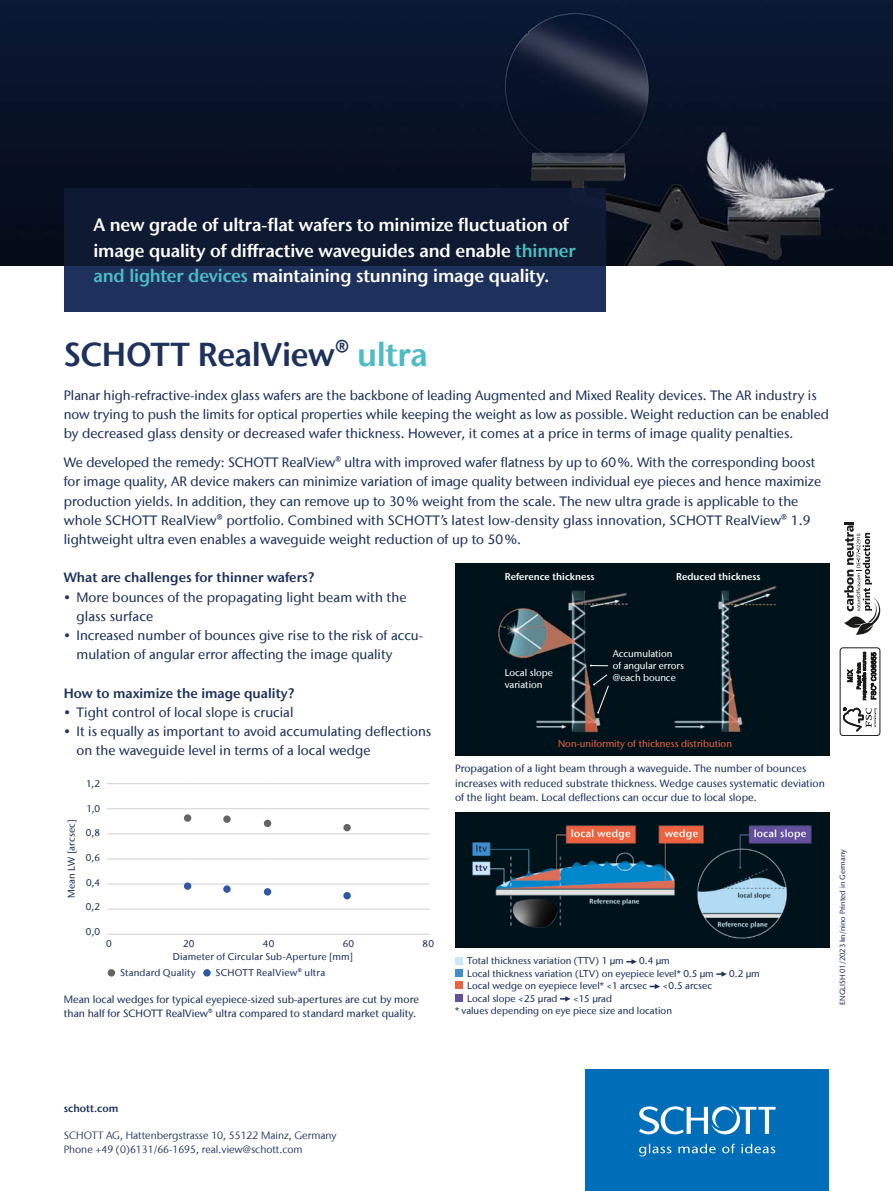
<style>
.page{position:relative;width:893px;height:1191px;background:#fff}
.page>*{position:absolute;margin:0;border:0;box-sizing:border-box;transform-origin:0 0}
.t1{font:600 33px "Stone Sans IIITC Com";letter-spacing:-.015em;color:#1d315c}
.t2{font:600 18px/25.5px "Stone Sans IIITC Com";letter-spacing:-.01em;color:#fff}
.t3{font:500 13.5px/19.2px "Stone Sans IIITC Com";color:#1d315c}
.t4{font:600 13.5px "Stone Sans IIITC Com";color:#1d315c}
.t5{font:500 10.5px/14.2px "Stone Sans IIITC Com";color:#1d315c}
.t6{font:10.5px/13.5px "Stone Sans IIITC Com";color:#1d315c}
.t7{font:600 10.5px "Stone Sans IIITC Com";color:#1d315c}
.t8{font:500 9.75px/12.3px "Stone Sans IIITC Com";color:#1d315c}
.t9{font:500 9.75px/12px "Stone Sans IIITC Com";letter-spacing:-.005em;color:#fff}
.t10{font:500 9.75px "Stone Sans IIITC Com";color:#ec6342}
.t11{font:500 9.75px "Stone Sans IIITC Com";letter-spacing:.02em;color:#1d315c}
.t12{font:600 9.75px "Stone Sans IIITC Com";color:#fff}
.t13{font:500 7.5px "Stone Sans IIITC Com";color:#1d315c}
.s1{color:#4dbcc3}
</style>
<div class="page">
<img style="left:0;top:0;width:893px;height:265px">
<svg style="left:844px;top:522px;width:36px;height:113px"></svg>
<div style="left:840px;top:647px;width:40px;height:89px;border:1px solid #1a1a18;border-radius:3px"></div>
<svg style="left:843px;top:707px;width:34px;height:24px"></svg>
<svg style="left:847px;top:651px;width:29px;height:49px"></svg>
<img style="left:455px;top:813px;width:374px;height:134px">
<div style="left:585px;top:1069px;width:244px;height:122px;background:#006db8"></div>
<svg style="left:639px;top:1105px;width:137px;height:51px"></svg>
<svg style="left:64px;top:189px;width:541px;height:123px;background:#132142"></svg>
<div style="left:455px;top:957px;width:7px;height:7px;background:#cae6f9"></div>
<svg style="left:626px;top:959px;width:11px;height:5px"></svg>
<div style="left:455px;top:969px;width:7px;height:7px;background:#408ecd"></div>
<svg style="left:716px;top:971px;width:11px;height:5px"></svg>
<div style="left:455px;top:981px;width:7px;height:8px;background:#ec6342"></div>
<svg style="left:650px;top:984px;width:10px;height:5px"></svg>
<div style="left:455px;top:994px;width:7px;height:7px;background:#64519d"></div>
<svg style="left:560px;top:996px;width:10px;height:5px"></svg>
<hr style="left:107px;top:783px;width:81px;height:1px;background:#cfd0d0">
<hr style="left:188px;top:783px;width:80px;height:1px;background:#cfd0d0">
<hr style="left:268px;top:783px;width:81px;height:1px;background:#cfd0d0">
<hr style="left:349px;top:783px;width:81px;height:1px;background:#cfd0d0">
<hr style="left:107px;top:808px;width:81px;height:1px;background:#cfd0d0">
<hr style="left:188px;top:808px;width:80px;height:1px;background:#cfd0d0">
<hr style="left:268px;top:808px;width:81px;height:1px;background:#cfd0d0">
<hr style="left:349px;top:808px;width:81px;height:1px;background:#cfd0d0">
<hr style="left:107px;top:833px;width:81px;height:1px;background:#cfd0d0">
<hr style="left:188px;top:833px;width:80px;height:1px;background:#cfd0d0">
<hr style="left:268px;top:833px;width:81px;height:1px;background:#cfd0d0">
<hr style="left:349px;top:833px;width:81px;height:1px;background:#cfd0d0">
<hr style="left:107px;top:858px;width:81px;height:1px;background:#cfd0d0">
<hr style="left:188px;top:858px;width:80px;height:1px;background:#cfd0d0">
<hr style="left:268px;top:858px;width:81px;height:1px;background:#cfd0d0">
<hr style="left:349px;top:858px;width:81px;height:1px;background:#cfd0d0">
<hr style="left:107px;top:883px;width:81px;height:1px;background:#cfd0d0">
<hr style="left:188px;top:883px;width:80px;height:1px;background:#cfd0d0">
<hr style="left:268px;top:883px;width:81px;height:1px;background:#cfd0d0">
<hr style="left:349px;top:883px;width:81px;height:1px;background:#cfd0d0">
<hr style="left:107px;top:908px;width:81px;height:1px;background:#cfd0d0">
<hr style="left:188px;top:908px;width:80px;height:1px;background:#cfd0d0">
<hr style="left:268px;top:908px;width:81px;height:1px;background:#cfd0d0">
<hr style="left:349px;top:908px;width:81px;height:1px;background:#cfd0d0">
<hr style="left:107px;top:934px;width:81px;height:1px;background:#cfd0d0">
<hr style="left:188px;top:934px;width:80px;height:1px;background:#cfd0d0">
<hr style="left:268px;top:934px;width:81px;height:1px;background:#cfd0d0">
<hr style="left:349px;top:934px;width:81px;height:1px;background:#cfd0d0">
<div style="left:108px;top:969px;width:7px;height:7px;background:#646464;border-radius:50%"></div>
<div style="left:203px;top:969px;width:8px;height:7px;background:#3057a4;border-radius:50%"></div>
<div style="left:343px;top:824px;width:8px;height:7px;background:#646464;border-radius:50%"></div>
<div style="left:343px;top:892px;width:8px;height:7px;background:#3057a4;border-radius:50%"></div>
<div style="left:264px;top:819px;width:7px;height:8px;background:#646464;border-radius:50%"></div>
<div style="left:264px;top:888px;width:7px;height:7px;background:#3057a4;border-radius:50%"></div>
<div style="left:223px;top:815px;width:8px;height:8px;background:#646464;border-radius:50%"></div>
<div style="left:223px;top:885px;width:8px;height:8px;background:#3057a4;border-radius:50%"></div>
<div style="left:184px;top:814px;width:7px;height:7px;background:#646464;border-radius:50%"></div>
<div style="left:184px;top:882px;width:7px;height:8px;background:#3057a4;border-radius:50%"></div>
<img style="left:455px;top:563px;width:374px;height:192px">
<svg style="left:590px;top:664px;width:18px;height:2px"></svg>
<svg style="left:593px;top:673px;width:16px;height:40px"></svg>
<h2 class="t2" style="left:94px;top:212px;width:484px">A new grade of ultra-flat wafers to minimize fluctuation of image quality of diffractive waveguides and enable <span class="s1">thinner and lighter devices</span> maintaining stunning image quality.</h2>
<h1 class="t1" style="left:64px;top:333px;width:366px">SCHOTT RealView® <span class="s1">ultra</span></h1>
<p class="t3" style="left:64px;top:385px;width:767px">Planar high-refractive-index glass wafers are the backbone of leading Augmented and Mixed Reality devices. The AR industry is now trying to push the limits for optical properties while keeping the weight as low as possible. Weight reduction can be enabled by decreased glass density or decreased wafer thickness. However, it comes at a price in terms of image quality penalties.</p>
<p class="t3" style="left:64px;top:452px;width:759px">We developed the remedy: SCHOTT RealView® ultra with improved wafer flatness by up to 60%. With the corresponding boost for image quality, AR device makers can minimize variation of image quality between individual eye pieces and hence maximize production yields. In addition, they can remove up to 30% weight from the scale. The new ultra grade is applicable to the whole SCHOTT RealView® portfolio. Combined with SCHOTT’s latest low-density glass innovation, SCHOTT RealView® 1.9 lightweight ultra even enables a waveguide weight reduction of up to 50%.</p>
<p class="t4" style="left:64px;top:569px;width:252px">What are challenges for thinner wafers?</p>
<p class="t3" style="left:77px;top:587px;width:332px;text-indent:-13px">• More bounces of the propagating light beam with the glass surface</p>
<p class="t3" style="left:77px;top:625px;width:348px;text-indent:-13px">• Increased number of bounces give rise to the risk of accu&shy;mulation of angular error affecting the image quality</p>
<p class="t4" style="left:64px;top:684px;width:232px">How to maximize the image quality?</p>
<p class="t3" style="left:64px;top:702px;width:231px">• Tight control of local slope is crucial</p>
<p class="t3" style="left:77px;top:721px;width:356px;text-indent:-13px">• It is equally as important to avoid accumulating deflections on the waveguide level in terms of a local wedge</p>
<p class="t11" style="left:65px;top:898px;width:80px;rotate:-90deg">Mean LW [arcsec]</p>
<p class="t8" style="left:86px;top:777px;width:15px">1,2</p>
<p class="t8" style="left:86px;top:802px;width:15px">1,0</p>
<p class="t8" style="left:86px;top:826px;width:16px">0,8</p>
<p class="t8" style="left:86px;top:851px;width:16px">0,6</p>
<p class="t8" style="left:86px;top:876px;width:16px">0,4</p>
<p class="t8" style="left:86px;top:900px;width:16px">0,2</p>
<p class="t8" style="left:86px;top:925px;width:16px">0,0</p>
<p class="t8" style="left:106px;top:937px;width:7px">0</p>
<p class="t8" style="left:183px;top:937px;width:13px">20</p>
<p class="t8" style="left:263px;top:937px;width:13px">40</p>
<p class="t8" style="left:343px;top:937px;width:13px">60</p>
<p class="t8" style="left:423px;top:937px;width:13px">80</p>
<p class="t8" style="left:120px;top:948px;width:235px;line-height:16.5px;text-indent:53px">Diameter of Circular Sub-Aperture [mm]<br>Standard Quality</p>
<p class="t11" style="left:216px;top:966px;width:111px">SCHOTT RealView® ultra</p>
<p class="t5" style="left:64px;top:992px;width:357px">Mean local wedges for typical eyepiece-sized sub-apertures are cut by more than half for SCHOTT RealView® ultra compared to standard market quality.</p>
<p class="t12" style="left:505px;top:570px;width:91px">Reference thickness</p>
<p class="t12" style="left:676px;top:570px;width:86px">Reduced thickness</p>
<p class="t9" style="left:505px;top:666px;width:50px">Local slope variation</p>
<p class="t9" style="left:613px;top:647px;width:73px">Accumulation<br>of angular errors @each bounce</p>
<p class="t10" style="left:558px;top:737px;width:175px">Non-uniformity of thickness distribution</p>
<p class="t5" style="left:455px;top:761px;width:371px">Propagation of a light beam through a waveguide. The number of bounces increases with reduced substrate thickness. Wedge causes systematic deviation of the light beam. Local deflections can occur due to local slope.</p>
<p class="t8" style="left:467px;top:954px;width:158px">Total thickness variation (TTV) 1 µm</p>
<p class="t8" style="left:467px;top:954px;width:248px;text-indent:172px">0.4 µm<br>Local thickness variation (LTV) on eyepiece level* 0.5 µm</p>
<p class="t8" style="left:467px;top:979px;width:181px">Local wedge on eyepiece level* &lt;1 arcsec</p>
<p class="t8" style="left:663px;top:979px;width:51px">&lt;0.5 arcsec</p>
<p class="t8" style="left:467px;top:991px;width:92px">Local slope &lt;25 µrad</p>
<p class="t8" style="left:455px;top:991px;width:219px;text-indent:118px">&lt;15 µrad<br>* values depending on eye piece size and location</p>
<p class="t8" style="left:729px;top:967px;width:32px">0.2 µm</p>
<p class="t13" style="left:838px;top:1004px;width:157px;rotate:-90deg">ENGLISH 01/2023 kn/nino Printed in Germany</p>
<p class="t7" style="left:64px;top:1101px;width:56px">schott.com</p>
<p class="t6" style="left:64px;top:1128px;width:274px">SCHOTT AG, Hattenbergstrasse 10, 55122 Mainz, Germany<br>Phone +49 (0)6131/66-1695, real.view@schott.com</p>
</div>
